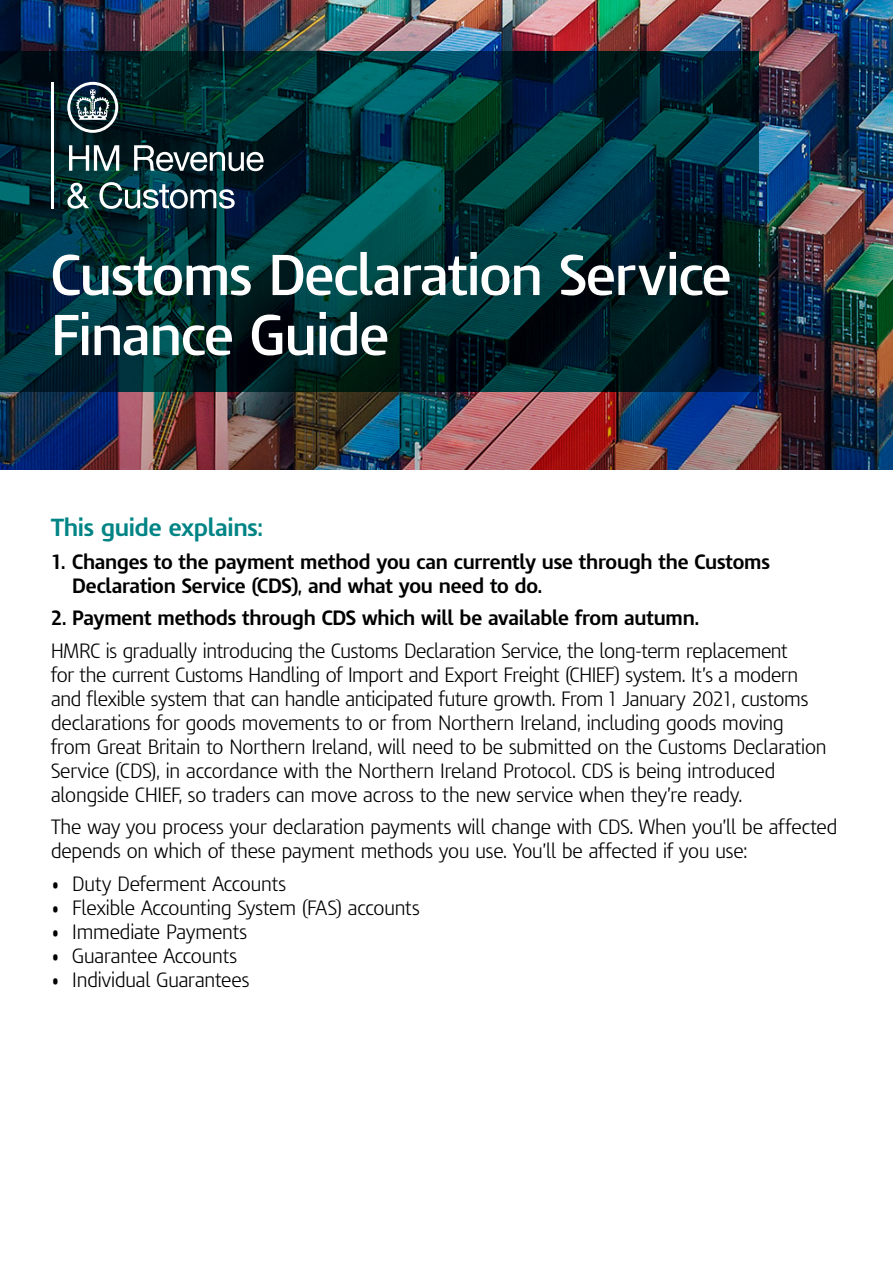
<style>
.page{position:relative;width:893px;height:1263px;background:#fff}
.page>*{position:absolute;margin:0;border:0;box-sizing:border-box;transform-origin:0 0}
.Cover_Title{font:600 54px/60px "HMRC Modena";letter-spacing:-.02em;color:#fff}
.t1{font:700 23.25px "HMRC Modena";letter-spacing:-.01em;color:#008485}
.Body_Copy{font:300 19.5px/24px "HMRC Modena";letter-spacing:-.01em;color:#000}
.t2{font:700 19.5px/24px "HMRC Modena";letter-spacing:-.01em;color:#000}
</style>
<div class="page">
<img style="left:0;top:0;width:893px;height:470px">
<svg style="left:0;top:51px;width:759px;height:340px;background:#002c33"></svg>
<hr style="left:51px;top:82px;width:3px;height:126px;background:#fff">
<svg style="left:69px;top:145px;width:50px;height:26px"></svg>
<svg style="left:134px;top:145px;width:130px;height:26px"></svg>
<svg style="left:67px;top:183px;width:22px;height:26px"></svg>
<img style="left:99px;top:182px;width:136px;height:27px">
<svg style="left:67px;top:82px;width:51px;height:51px"></svg>
<p class="Cover_Title" style="left:51px;top:245px;width:682px">Customs Declaration Service<br>Finance Guide</p>
<h1 class="t1" style="left:51px;top:513px;width:213px">This guide explains:</h1>
<p class="t2" style="left:72px;top:549px;width:699px;text-indent:-21px">1. Changes to the payment method you can currently use through the Customs<br>Declaration Service (CDS), and what you need to do.</p>
<p class="t2" style="left:51px;top:606px;width:649px">2. Payment methods through CDS which will be available from autumn.</p>
<p class="Body_Copy" style="left:51px;top:639px;width:777px">HMRC is gradually introducing the Customs Declaration Service, the long-term replacement<br>for the current Customs Handling of Import and Export Freight (CHIEF) system. It’s a modern and flexible system that can handle anticipated future growth. From 1 January 2021, customs declarations for goods movements to or from Northern Ireland, including goods moving from Great Britain to Northern Ireland, will need to be submitted on the Customs Declaration Service (CDS), in accordance with the Northern Ireland Protocol. CDS is being introduced alongside CHIEF, so traders can move across to the new service when they’re ready.</p>
<p class="Body_Copy" style="left:51px;top:815px;width:788px">The way you process your declaration payments will change with CDS. When you’ll be affected depends on which of these payment methods you use. You’ll be affected if you use:</p>
<p class="Body_Copy" style="left:51px;top:872px;width:237px">• Duty Deferment Accounts</p>
<p class="Body_Copy" style="left:51px;top:896px;width:370px">• Flexible Accounting System (FAS) accounts</p>
<p class="Body_Copy" style="left:51px;top:920px;width:198px">• Immediate Payments</p>
<p class="Body_Copy" style="left:51px;top:944px;width:188px">• Guarantee Accounts</p>
<p class="Body_Copy" style="left:51px;top:968px;width:200px">• Individual Guarantees</p>
</div>
